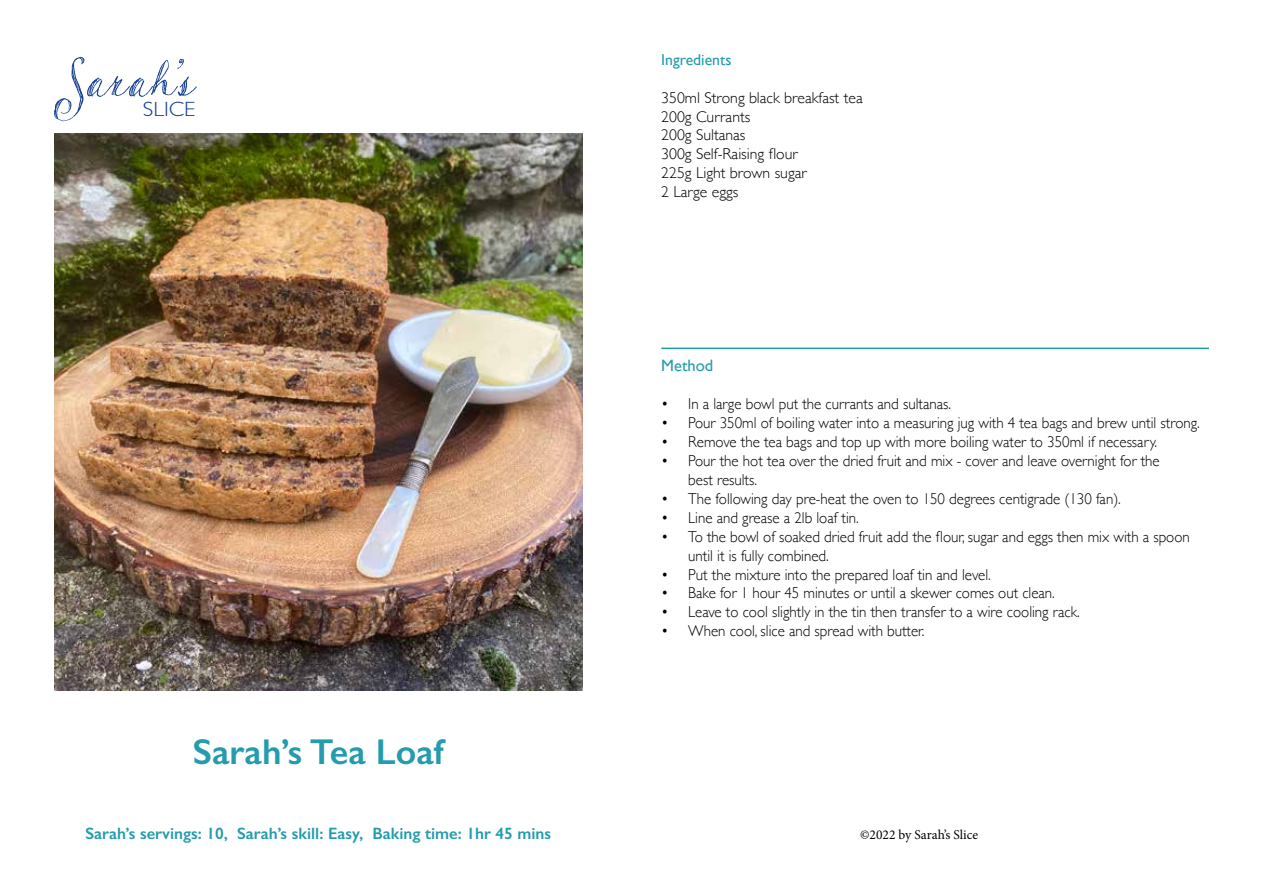
<style>
.page{position:relative;width:1263px;height:893px;background:#fff}
.page>*{position:absolute;margin:0;border:0;box-sizing:border-box;transform-origin:0 0}
.t1{font:600 36px "Gill Sans";color:#249cad}
.t2{font:300 20.7px "Gill Sans";color:#164194;scale:1.09 1}
.t3{font:600 16.5px "Gill Sans";color:#249cad}
.t4{font:16.5px "Gill Sans";color:#249cad}
.t5{font:300 15.75px/18.9px "Gill Sans";color:#000;scale:.95 1}
.t6{font:300 15.75px/18.9px "Gill Sans";color:#000}
.t7{font:15.75px "Gill Sans";color:#249cad}
.t8{font:13.5px "Minion Pro";color:#000}
</style>
<div class="page">
<img style="left:54px;top:134px;width:529px;height:556px">
<svg style="left:54px;top:57px;width:143px;height:64px"></svg>
<hr style="left:661px;top:348px;width:548px;height:1px;background:#249cad">
<h2 class="t2" style="left:143px;top:93px;width:50px">SLICE</h2>
<h1 class="t1" style="left:193px;top:730px;width:252px">Sarah’s Tea Loaf</h1>
<p class="t3" style="left:85px;top:824px;width:467px">Sarah’s servings: 10, Sarah’s skill: Easy, Baking time: 1hr 45 mins</p>
<p class="t7" style="left:661px;top:50px;width:72px">Ingredients</p>
<p class="t6" style="left:661px;top:87px;width:203px">350ml Strong black breakfast tea<br>200g Currants<br>200g Sultanas<br>300g Self-Raising flour<br>225g Light brown sugar<br>2 Large eggs</p>
<p class="t4" style="left:661px;top:355px;width:54px">Method</p>
<p class="t5" style="left:661px;top:394px;width:307px">• In a large bowl put the currants and sultanas.</p>
<p class="t5" style="left:661px;top:413px;width:568px">• Pour 350ml of boiling water into a measuring jug with 4 tea bags and brew until strong.</p>
<p class="t5" style="left:661px;top:432px;width:524px">• Remove the tea bags and top up with more boiling water to 350ml if necessary.</p>
<p class="t5" style="left:688px;top:451px;width:498px;text-indent:-27px">• Pour the hot tea over the dried fruit and mix - cover and leave overnight for the best results.</p>
<p class="t5" style="left:661px;top:489px;width:485px">• The following day pre-heat the oven to 150 degrees centigrade (130 fan).</p>
<p class="t5" style="left:661px;top:507px;width:209px">• Line and grease a 2lb loaf tin.</p>
<p class="t5" style="left:688px;top:526px;width:529px;text-indent:-27px">• To the bowl of soaked dried fruit add the flour, sugar and eggs then mix with a spoon until it is fully combined.</p>
<p class="t5" style="left:661px;top:564px;width:348px">• Put the mixture into the prepared loaf tin and level.</p>
<p class="t5" style="left:661px;top:583px;width:416px">• Bake for 1 hour 45 minutes or until a skewer comes out clean.</p>
<p class="t5" style="left:661px;top:602px;width:442px">• Leave to cool slightly in the tin then transfer to a wire cooling rack.</p>
<p class="t5" style="left:661px;top:621px;width:279px">• When cool, slice and spread with butter.</p>
<p class="t8" style="left:860px;top:825px;width:120px">©2022 by Sarah’s Slice</p>
</div>
